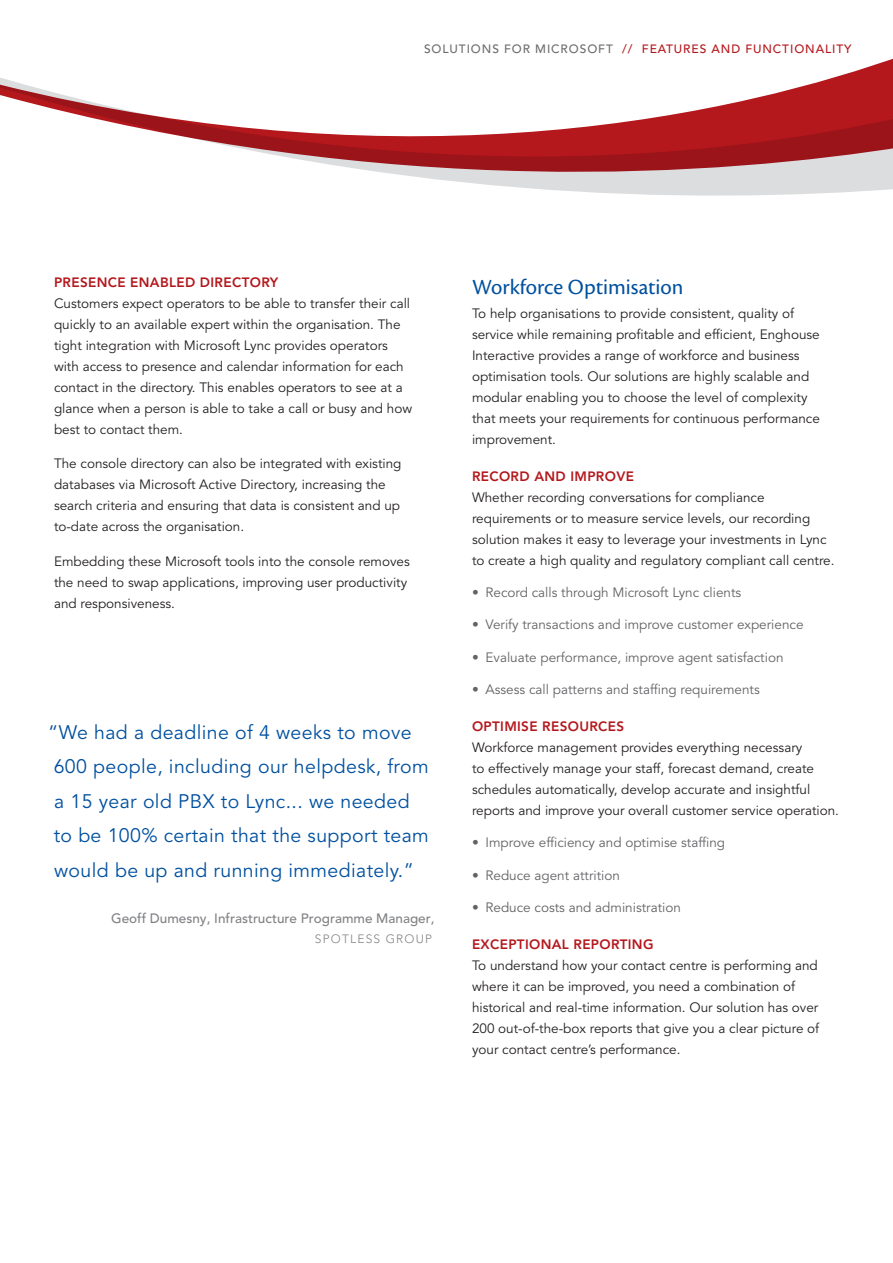
<style>
.page{position:relative;width:893px;height:1263px;background:#fff}
.page>*{position:absolute;margin:0;border:0;box-sizing:border-box;transform-origin:0 0}
.Body__Subhead{font:22.5px "Cronos Pro";color:#01509f}
.Callout__Quote{font:19.5px/34.5px "Avenir LT Std";letter-spacing:.02em;color:#01509f}
.Body_Copy{font:13.5px/21px "Avenir LT Std";color:#231f20}
.t1{font:13.5px "Avenir LT Std";color:#636366}
.Body_Secondary_Subhe{font:800 13.5px "Avenir LT Std";letter-spacing:.025em;color:#b4181d}
.Callout_Quote__Name{font:500 13.5px "Avenir LT Std";color:#808285}
.t2{font:500 12px "Avenir LT Std";letter-spacing:.075em;color:#b4181d}
.Callout_Quote__Compa{font:300 12px "Avenir LT Std";letter-spacing:.1em;color:#808285}
.s1{color:#6c6d70}
</style>
<div class="page">
<svg style="left:0;top:58px;width:893px;height:20px"></svg>
<svg style="left:0;top:78px;width:893px;height:118px"></svg>
<p class="t2" style="left:424px;top:42px;width:429px"><span class="s1">SOLUTIONS FOR MICROSOFT</span> // FEATURES AND FUNCTIONALITY</p>
<p class="Body_Secondary_Subhe" style="left:54px;top:274px;width:226px">PRESENCE ENABLED DIRECTORY</p>
<p class="Body_Copy" style="left:54px;top:293px;width:360px">Customers expect operators to be able to transfer their call quickly to an available expert within the organisation. The tight integration with Microsoft Lync provides operators with access to presence and calendar information for each contact in the directory. This enables operators to see at a glance when a person is able to take a call or busy and how best to contact them.</p>
<p class="Body_Copy" style="left:54px;top:453px;width:349px">The console directory can also be integrated with existing databases via Microsoft Active Directory, increasing the search criteria and ensuring that data is consistent and up to-date across the organisation.</p>
<p class="Body_Copy" style="left:54px;top:551px;width:357px">Embedding these Microsoft tools into the console removes the need to swap applications, improving user productivity and responsiveness.</p>
<p class="Callout__Quote" style="left:48px;top:715px;width:382px">“We had a deadline of 4 weeks to move 600 people, including our helpdesk, from a 15 year old PBX to Lync... we needed<br>to be 100% certain that the support team would be up and running immediately.”</p>
<p class="Callout_Quote__Name" style="left:111px;top:911px;width:325px">Geoff Dumesny, Infrastructure Programme Manager,</p>
<p class="Callout_Quote__Compa" style="left:315px;top:931px;width:119px">SPOTLESS GROUP</p>
<p class="Body__Subhead" style="left:472px;top:274px;width:213px">Workforce Optimisation</p>
<p class="Body_Copy" style="left:472px;top:303px;width:349px">To help organisations to provide consistent, quality of service while remaining profitable and efficient, Enghouse Interactive provides a range of workforce and business optimisation tools. Our solutions are highly scalable and modular enabling you to choose the level of complexity that meets your requirements for continuous performance improvement.</p>
<p class="Body_Secondary_Subhe" style="left:472px;top:468px;width:163px">RECORD AND IMPROVE</p>
<p class="Body_Copy" style="left:472px;top:487px;width:364px">Whether recording conversations for compliance requirements or to measure service levels, our recording solution makes it easy to leverage your investments in Lync to create a high quality and regulatory compliant call centre.</p>
<p class="t1" style="left:472px;top:585px;width:271px">• Record calls through Microsoft Lync clients</p>
<p class="t1" style="left:472px;top:617px;width:333px">• Verify transactions and improve customer experience</p>
<p class="t1" style="left:472px;top:649px;width:313px">• Evaluate performance, improve agent satisfaction</p>
<p class="t1" style="left:472px;top:681px;width:289px">• Assess call patterns and staffing requirements</p>
<p class="Body_Secondary_Subhe" style="left:472px;top:718px;width:154px">OPTIMISE RESOURCES</p>
<p class="Body_Copy" style="left:472px;top:737px;width:368px">Workforce management provides everything necessary<br>to effectively manage your staff, forecast demand, create schedules automatically, develop accurate and insightful reports and improve your overall customer service operation.</p>
<p class="t1" style="left:472px;top:835px;width:255px">• Improve efficiency and optimise staffing</p>
<p class="t1" style="left:472px;top:867px;width:149px">• Reduce agent attrition</p>
<p class="t1" style="left:472px;top:899px;width:210px">• Reduce costs and administration</p>
<p class="Body_Secondary_Subhe" style="left:472px;top:936px;width:183px">EXCEPTIONAL REPORTING</p>
<p class="Body_Copy" style="left:472px;top:955px;width:349px">To understand how your contact centre is performing and where it can be improved, you need a combination of historical and real-time information. Our solution has over 200 out-of-the-box reports that give you a clear picture of your contact centre’s performance.</p>
</div>
